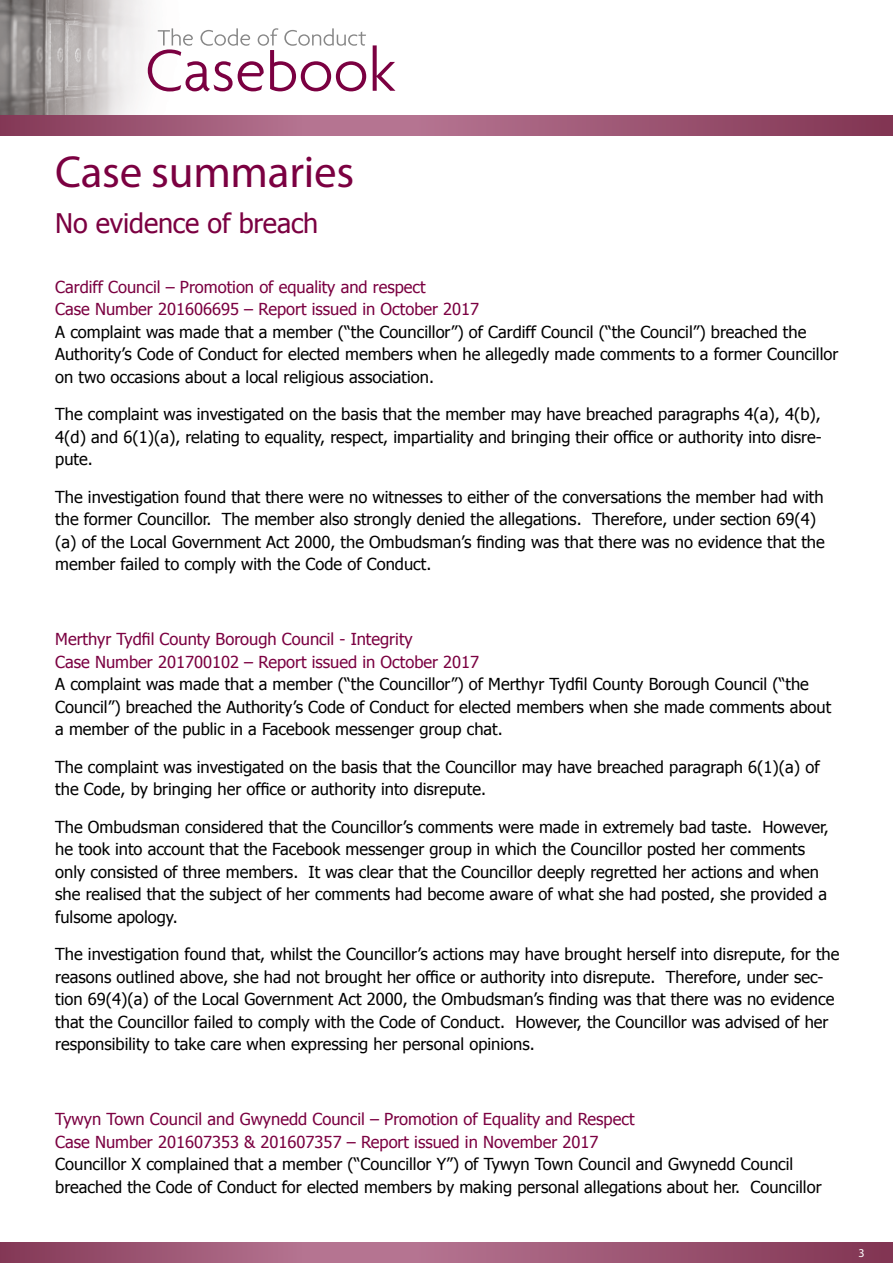
<style>
.page{position:relative;width:893px;height:1263px;background:#fff}
.page>*{position:absolute;margin:0;border:0;box-sizing:border-box;transform-origin:0 0}
.t1{font:45px "Myriad Pro";letter-spacing:-.005em;color:#7b0041}
.t2{font:27px "Tahoma";letter-spacing:-.005em;color:#7b0041}
.t3{font:16.5px/22.5px "Tahoma";color:#000}
.t4{font:16.5px/22.5px "Tahoma";color:#7b0041}
.t5{font:12px "Myriad Pro";color:#fff}
</style>
<div class="page">
<img style="left:0;top:0;width:396px;height:115px">
<svg style="left:0;top:1242px;width:893px;height:21px;background:#9e5875"></svg>
<svg style="left:0;top:115px;width:893px;height:21px;background:#9e5875"></svg>
<svg style="left:373px;top:45px;width:22px;height:46px"></svg>
<svg style="left:148px;top:28px;width:218px;height:63px"></svg>
<h1 class="t1" style="left:55px;top:144px;width:301px">Case summaries</h1>
<h2 class="t2" style="left:55px;top:205px;width:265px">No evidence of breach</h2>
<p class="t4" style="left:55px;top:275px;width:425px">Cardiff Council – Promotion of equality and respect<br>Case Number 201606695 – Report issued in October 2017</p>
<p class="t3" style="left:55px;top:320px;width:785px">A complaint was made that a member (“the Councillor”) of Cardiff Council (“the Council”) breached the<br>Authority’s Code of Conduct for elected members when he allegedly made comments to a former Councillor on two occasions about a local religious association.</p>
<p class="t3" style="left:55px;top:402px;width:768px;text-align:justify">The complaint was investigated on the basis that the member may have breached paragraphs 4(a), 4(b), 4(d) and 6(1)(a), relating to equality, respect, impartiality and bringing their office or authority into disre&shy;pute.</p>
<p class="t3" style="left:55px;top:485px;width:771px">The investigation found that there were no witnesses to either of the conversations the member had with the former Councillor. The member also strongly denied the allegations. Therefore, under section 69(4) (a) of the Local Government Act 2000, the Ombudsman’s finding was that there was no evidence that the member failed to comply with the Code of Conduct.</p>
<p class="t4" style="left:55px;top:627px;width:425px">Merthyr Tydfil County Borough Council - Integrity<br>Case Number 201700102 – Report issued in October 2017</p>
<p class="t3" style="left:55px;top:672px;width:777px">A complaint was made that a member (“the Councillor”) of Merthyr Tydfil County Borough Council (“the<br>Council”) breached the Authority’s Code of Conduct for elected members when she made comments about a member of the public in a Facebook messenger group chat.</p>
<p class="t3" style="left:55px;top:755px;width:766px">The complaint was investigated on the basis that the Councillor may have breached paragraph 6(1)(a) of the Code, by bringing her office or authority into disrepute.</p>
<p class="t3" style="left:55px;top:815px;width:775px">The Ombudsman considered that the Councillor’s comments were made in extremely bad taste. However, he took into account that the Facebook messenger group in which the Councillor posted her comments only consisted of three members. It was clear that the Councillor deeply regretted her actions and when she realised that the subject of her comments had become aware of what she had posted, she provided a fulsome apology.</p>
<p class="t3" style="left:55px;top:942px;width:786px">The investigation found that, whilst the Councillor’s actions may have brought herself into disrepute, for the reasons outlined above, she had not brought her office or authority into disrepute. Therefore, under sec&shy;tion 69(4)(a) of the Local Government Act 2000, the Ombudsman’s finding was that there was no evidence that the Councillor failed to comply with the Code of Conduct. However, the Councillor was advised of her responsibility to take care when expressing her personal opinions.</p>
<p class="t4" style="left:55px;top:1107px;width:581px">Tywyn Town Council and Gwynedd Council – Promotion of Equality and Respect<br>Case Number 201607353 &amp; 201607357 – Report issued in November 2017</p>
<p class="t3" style="left:55px;top:1152px;width:768px">Councillor X complained that a member (“Councillor Y”) of Tywyn Town Council and Gwynedd Council breached the Code of Conduct for elected members by making personal allegations about her. Councillor</p>
<p class="t5" style="left:858px;top:1245px;width:8px">3</p>
</div>
